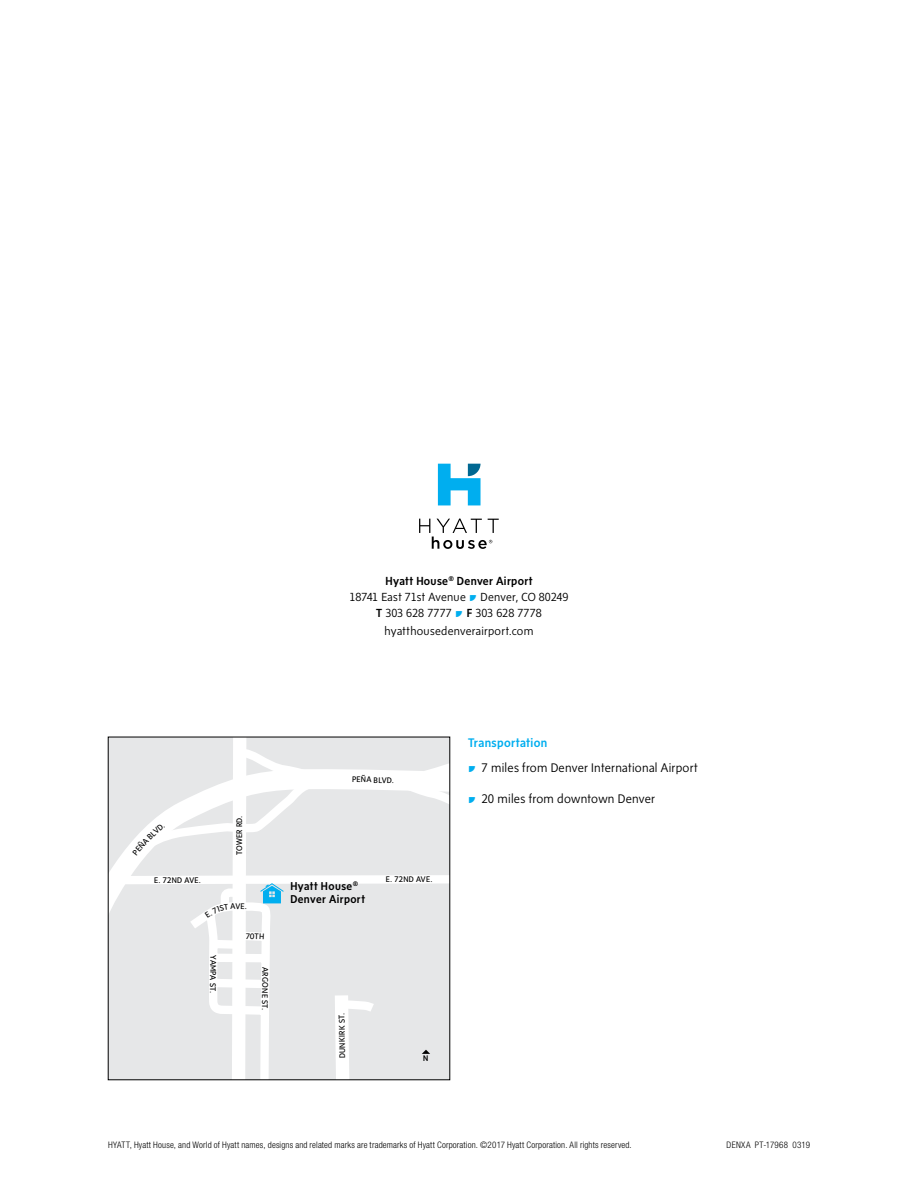
<style>
.page{position:relative;width:918px;height:1188px;background:#fff}
.page>*{position:absolute;margin:0;border:0;box-sizing:border-box;transform-origin:0 0}
.t1{font:300 12.75px "Sense";letter-spacing:.02em;color:#000}
.t2{font:500 12.75px "Sense";letter-spacing:.025em;color:#00aeef}
.t3{font:300 12px/15.8px "Sense";letter-spacing:.015em;color:#000;text-align:center}
.t4{font:500 11.7px/13.4px "Sense";letter-spacing:.035em;color:#000}
.t5{font:300 condensed 9px "Helvetica Neue LT Std";letter-spacing:.02em;color:#000}
.t6{font:8.4px "Sense";letter-spacing:.03em;color:#000}
.t7{font:500 8.4px "Sense";color:#000}
.t8{font:8.25px "Sense";color:#000}
.s1{font-weight:500}
.s2{font-family:"Sense Extras";font-weight:400;font-size:14.25px;color:#00aeef}
.s3{font-size:8.4px}
.s4{font-size:8.25px}
</style>
<div class="page">
<svg style="left:438px;top:464px;width:43px;height:41px"></svg>
<svg style="left:419px;top:519px;width:80px;height:30px"></svg>
<svg style="left:111px;top:739px;width:337px;height:339px"></svg>
<svg style="left:422px;top:1050px;width:8px;height:4px"></svg>
<svg style="left:260px;top:883px;width:24px;height:20px"></svg>
<svg style="left:133px;top:824px;width:32px;height:31px"></svg>
<svg style="left:205px;top:903px;width:39px;height:15px"></svg>
<svg style="left:210px;top:955px;width:6px;height:10px"></svg>
<h2 class="t3" style="left:350px;top:573px;width:220px"><span class="s1">Hyatt House</span><sup>®</sup> <span class="s1">Denver Airport<br></span>18741 East 71st Avenue <span class="s2">•</span> Denver, CO 80249<br><span class="s1">T</span> 303 628 7777 <span class="s2">•</span> <span class="s1">F</span> 303 628 7778</h2>
<h2 class="t3" style="left:385px;top:623px;width:150px">hyatthousedenverairport.com</h2>
<p class="t6" style="left:235px;top:855px;width:41px;rotate:-90deg">TOWER RD.</p>
<p class="t8" style="left:352px;top:775px;width:43px;rotate:1deg"><span class="s3">PEÑ</span>A <span class="s3">B</span>LVD.</p>
<p class="t6" style="left:154px;top:875px;width:48px">E. 72ND AVE.</p>
<p class="t6" style="left:386px;top:875px;width:48px">E. 72ND AVE.</p>
<p class="t8" style="left:245px;top:902px;width:4px">.</p>
<p class="t4" style="left:290px;top:879px;width:76px">Hyatt House<sup>®<br></sup>Denver Airport</p>
<p class="t6" style="left:218px;top:965px;width:30px;rotate:90deg"><span class="s4">M</span>PA ST.</p>
<p class="t6" style="left:246px;top:931px;width:20px;rotate:2deg"><span class="s4">7</span>0TH</p>
<p class="t8" style="left:270px;top:967px;width:28px;rotate:91deg">A<span class="s3">RG</span>ON</p>
<p class="t6" style="left:270px;top:994px;width:18px;rotate:90deg">E ST.</p>
<p class="t8" style="left:338px;top:1058px;width:47px;rotate:-91deg">DUNKIRK ST.</p>
<p class="t7" style="left:423px;top:1054px;width:7px">N</p>
<h1 class="t2" style="left:468px;top:735px;width:81px">Transportation</h1>
<h1 class="t1" style="left:468px;top:760px;width:231px"><span class="s2">•</span> 7 miles from Denver International Airport</h1>
<h1 class="t1" style="left:468px;top:792px;width:189px"><span class="s2">•</span> 20 miles from downtown Denver</h1>
<p class="t5" style="left:108px;top:1139px;width:525px">HYATT, Hyatt House, and World of Hyatt names, designs and related marks are trademarks of Hyatt Corporation. ©2017 Hyatt Corporation. All rights reserved.</p>
<p class="t5" style="left:727px;top:1139px;width:85px">DENXA PT-17968 0319</p>
</div>
